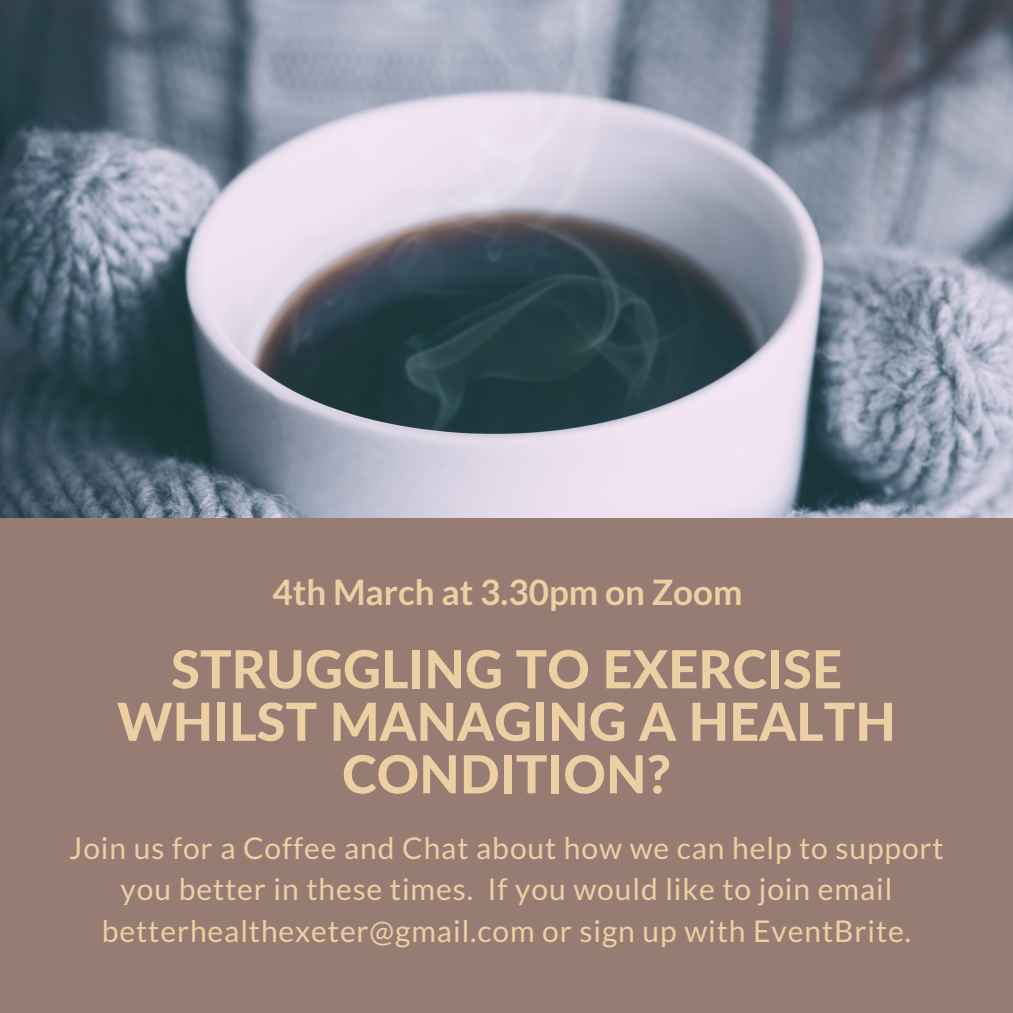
<style>
.page{position:relative;width:1013px;height:1013px;background:#fff}
.page>*{position:absolute;margin:0;border:0;box-sizing:border-box;transform-origin:0 0}
.t1{font:800 52.5px/52.5px "Lato Latin";color:#eccfa3;text-align:center}
.t2{font:700 35px "Lato";color:#eccfa3}
.t3{font:30px/41.8px "Lato";letter-spacing:.03em;color:#eccfa3;text-align:center}
</style>
<div class="page">
<img style="left:0;top:0;width:1012px;height:518px">
<div style="left:0;top:518px;width:1012px;height:494px;background:#977c74"></div>
<p class="t2" style="left:272px;top:570px;width:471px">4th March at 3.30pm on Zoom</p>
<p class="t1" style="left:117px;top:646px;width:780px">STRUGGLING TO EXERCISE<br>WHILST MANAGING A HEALTH<br>CONDITION?</p>
<p class="t3" style="left:69px;top:826px;width:876px">Join us for a Coffee and Chat about how we can help to support you better in these times. If you would like to join email betterhealthexeter@gmail.com or sign up with EventBrite.</p>
</div>
